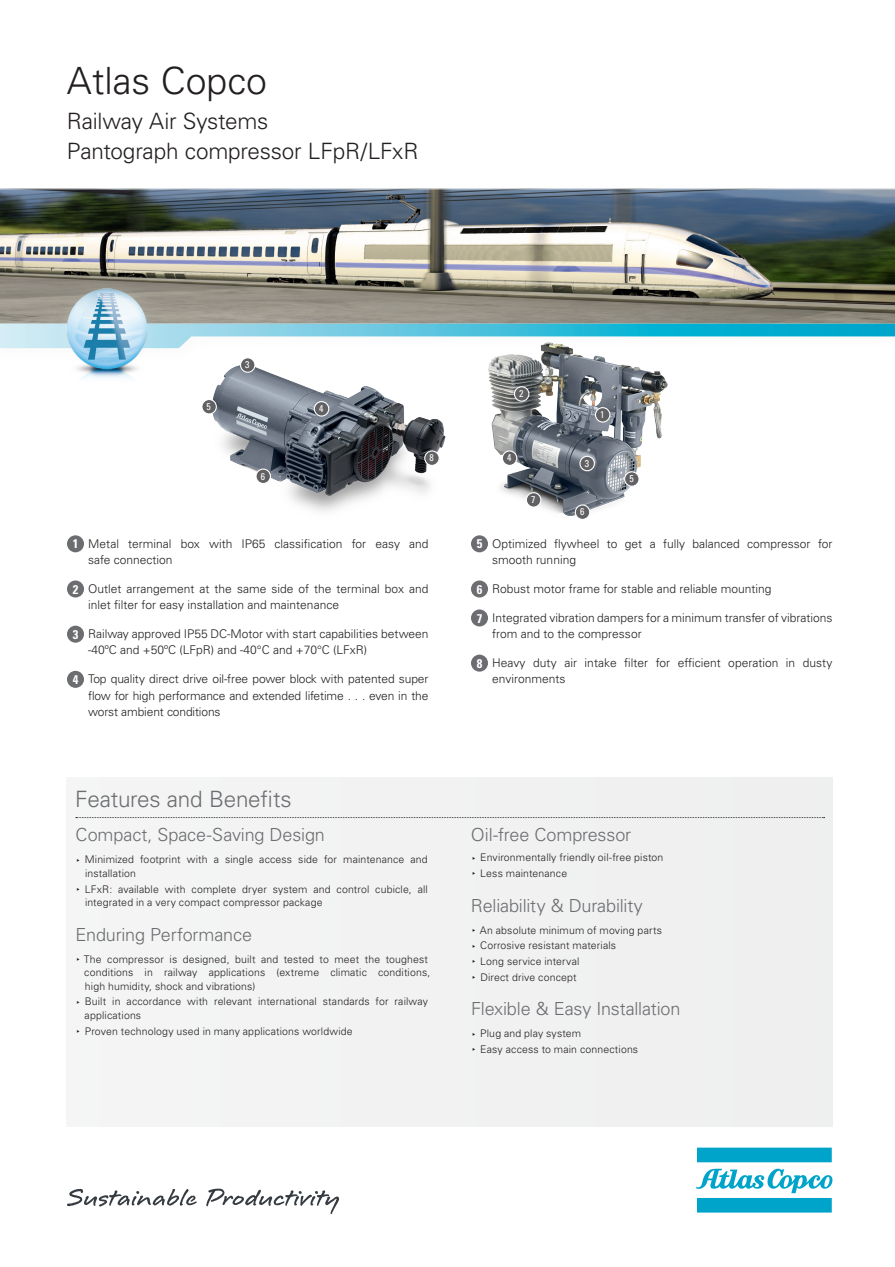
<style>
.page{position:relative;width:895px;height:1267px;background:#fff}
.page>*{position:absolute;margin:0;border:0;box-sizing:border-box;transform-origin:0 0}
.t1{font:300 37.5px "Univers LT Std";color:#231f20}
.t2{font:300 22.5px/30px "Univers LT Std";letter-spacing:-.01em;color:#231f20}
.t3{font:300 22.5px "Univers LT Std";letter-spacing:-.01em;color:#6c6d70}
.t4{font:300 18px "Univers LT Std";letter-spacing:-.01em;color:#6c6d70}
.t5{font:300 12px/16.2px "Univers LT Std";color:#231f20}
.t6{font:300 10.5px/13.5px "Univers LT Std";letter-spacing:.015em;color:#231f20}
.t7{font:condensed 9.9px "Univers LT Std";color:#fff}
.s1{font-weight:700;font-stretch:condensed;font-size:12.6px;color:#fff}
</style>
<div class="page">
<div style="left:67px;top:777px;width:765px;height:349px;background:#f2f2f2"></div>
<img style="left:212px;top:367px;width:234px;height:145px">
<img style="left:488px;top:367px;width:180px;height:149px">
<svg style="left:697px;top:1147px;width:135px;height:15px;background:#0ba7cc"></svg>
<svg style="left:696px;top:1168px;width:136px;height:44px"></svg>
<svg style="left:240px;top:358px;width:15px;height:14px"></svg>
<div style="left:240px;top:357px;width:15px;height:16px;border:1px solid #fff;border-radius:50%"></div>
<div style="left:202px;top:399px;width:14px;height:15px;background:#616164;border-radius:50%"></div>
<div style="left:201px;top:399px;width:16px;height:15px;border:1px solid #fff;border-radius:50%"></div>
<div style="left:256px;top:469px;width:14px;height:14px;background:#616164;border-radius:50%"></div>
<div style="left:255px;top:468px;width:16px;height:16px;border:1px solid #fff;border-radius:50%"></div>
<div style="left:425px;top:451px;width:14px;height:14px;background:#616164;border-radius:50%"></div>
<div style="left:424px;top:450px;width:16px;height:16px;border:1px solid #fff;border-radius:50%"></div>
<div style="left:625px;top:472px;width:14px;height:14px;background:#616164;border-radius:50%"></div>
<div style="left:624px;top:471px;width:15px;height:16px;border:1px solid #fff;border-radius:50%"></div>
<div style="left:595px;top:408px;width:15px;height:14px;background:#616164;border-radius:50%"></div>
<div style="left:595px;top:407px;width:15px;height:15px;border:1px solid #fff;border-radius:50%"></div>
<div style="left:580px;top:456px;width:14px;height:15px;background:#616164;border-radius:50%"></div>
<div style="left:579px;top:456px;width:16px;height:15px;border:1px solid #fff;border-radius:50%"></div>
<div style="left:575px;top:505px;width:15px;height:14px;background:#616164;border-radius:50%"></div>
<div style="left:575px;top:504px;width:15px;height:16px;border:1px solid #fff;border-radius:50%"></div>
<div style="left:526px;top:493px;width:15px;height:14px;background:#616164;border-radius:50%"></div>
<div style="left:526px;top:492px;width:15px;height:15px;border:1px solid #fff;border-radius:50%"></div>
<div style="left:502px;top:451px;width:15px;height:14px;background:#616164;border-radius:50%"></div>
<div style="left:502px;top:450px;width:15px;height:16px;border:1px solid #fff;border-radius:50%"></div>
<div style="left:514px;top:387px;width:15px;height:14px;background:#616164;border-radius:50%"></div>
<div style="left:514px;top:386px;width:15px;height:16px;border:1px solid #fff;border-radius:50%"></div>
<div style="left:314px;top:402px;width:15px;height:14px;background:#616164;border-radius:50%"></div>
<div style="left:314px;top:401px;width:15px;height:15px;border:1px solid #fff;border-radius:50%"></div>
<img style="left:0;top:188px;width:895px;height:125px">
<div style="left:0;top:313px;width:895px;height:54px;background:#231f20;opacity:.03"></div>
<svg style="left:0;top:324px;width:895px;height:24px"></svg>
<img style="left:48px;top:272px;width:114px;height:107px">
<svg style="left:67px;top:1188px;width:272px;height:26px"></svg>
<div style="left:67px;top:535px;width:17px;height:17px;background:#6c6d70;border-radius:50%"></div>
<div style="left:67px;top:580px;width:17px;height:17px;background:#6c6d70;border-radius:50%"></div>
<div style="left:67px;top:625px;width:17px;height:17px;background:#6c6d70;border-radius:50%"></div>
<div style="left:67px;top:671px;width:17px;height:17px;background:#6c6d70;border-radius:50%"></div>
<div style="left:471px;top:535px;width:17px;height:17px;background:#6c6d70;border-radius:50%"></div>
<div style="left:471px;top:580px;width:17px;height:17px;background:#6c6d70;border-radius:50%"></div>
<div style="left:471px;top:609px;width:17px;height:17px;background:#6c6d70;border-radius:50%"></div>
<div style="left:471px;top:654px;width:17px;height:17px;background:#6c6d70;border-radius:50%"></div>
<svg style="left:76px;top:817px;width:748px;height:1px"></svg>
<h1 class="t1" style="left:67px;top:58px;width:202px">Atlas Copco</h1>
<h2 class="t2" style="left:67px;top:106px;width:353px">Railway Air Systems<br>Pantograph compressor LFpR/LFxR</h2>
<p class="t7" style="left:207px;top:400px;width:6px">5</p>
<p class="t7" style="left:245px;top:358px;width:6px">3</p>
<p class="t7" style="left:261px;top:470px;width:6px">6</p>
<p class="t7" style="left:319px;top:402px;width:6px">4</p>
<p class="t7" style="left:429px;top:451px;width:6px">8</p>
<p class="t5" style="left:88px;top:535px;width:342px;text-indent:-16px"><span class="s1">1</span> Metal terminal box with IP65 classification for easy and safe connection</p>
<p class="t5" style="left:88px;top:580px;width:342px;text-indent:-16px"><span class="s1">2</span> Outlet arrangement at the same side of the terminal box and inlet filter for easy installation and maintenance</p>
<p class="t5" style="left:88px;top:626px;width:342px;text-indent:-16px"><span class="s1">3</span> Railway approved IP55 DC-Motor with start capabilities between -40ºC and +50ºC (LFpR) and -40°C and +70°C (LFxR)</p>
<p class="t5" style="left:88px;top:671px;width:342px;text-align:justify;text-indent:-16px"><span class="s1">4</span> Top quality direct drive oil-free power block with patented super flow for high performance and extended lifetime . . . even in the worst ambient conditions</p>
<h2 class="t3" style="left:75px;top:785px;width:218px">Features and Benefits</h2>
<h3 class="t4" style="left:76px;top:824px;width:251px">Compact, Space-Saving Design</h3>
<p class="t6" style="left:85px;top:853px;width:344px">Minimized footprint with a single access side for maintenance and installation</p>
<p class="t6" style="left:85px;top:882px;width:345px">LFxR: available with complete dryer system and control cubicle, all integrated in a very compact compressor package</p>
<h3 class="t4" style="left:75px;top:923px;width:178px">Enduring Performance</h3>
<p class="t6" style="left:84px;top:952px;width:348px">The compressor is designed, built and tested to meet the toughest conditions in railway applications (extreme climatic conditions, high humidity, shock and vibrations)</p>
<p class="t6" style="left:85px;top:995px;width:345px">Built in accordance with relevant international standards for railway applications</p>
<p class="t6" style="left:85px;top:1024px;width:270px">Proven technology used in many applications worldwide</p>
<p class="t7" style="left:519px;top:387px;width:6px">2</p>
<p class="t7" style="left:507px;top:451px;width:6px">4</p>
<p class="t7" style="left:531px;top:493px;width:6px">7</p>
<p class="t7" style="left:600px;top:408px;width:6px">1</p>
<p class="t7" style="left:585px;top:457px;width:6px">3</p>
<p class="t7" style="left:580px;top:505px;width:6px">6</p>
<p class="t7" style="left:629px;top:472px;width:6px">5</p>
<p class="t5" style="left:492px;top:535px;width:342px;text-indent:-16px"><span class="s1">5</span> Optimized flywheel to get a fully balanced compressor for smooth running</p>
<p class="t5" style="left:477px;top:580px;width:296px"><span class="s1">6</span> Robust motor frame for stable and reliable mounting</p>
<p class="t5" style="left:492px;top:609px;width:342px;text-indent:-16px"><span class="s1">7</span> Integrated vibration dampers for a minimum transfer of vibrations from and to the compressor</p>
<p class="t5" style="left:492px;top:655px;width:342px;text-indent:-16px"><span class="s1">8</span> Heavy duty air intake filter for efficient operation in dusty environments</p>
<h3 class="t4" style="left:471px;top:824px;width:162px">Oil-free Compressor</h3>
<p class="t6" style="left:480px;top:849px;width:185px;line-height:15.6px">Environmentally friendly oil-free piston<br>Less maintenance</p>
<h3 class="t4" style="left:471px;top:894px;width:173px">Reliability &amp; Durability</h3>
<p class="t6" style="left:480px;top:922px;width:184px;line-height:15.6px">An absolute minimum of moving parts<br>Corrosive resistant materials<br>Long service interval<br>Direct drive concept</p>
<h3 class="t4" style="left:471px;top:998px;width:211px">Flexible &amp; Easy Installation</h3>
<p class="t6" style="left:480px;top:1025px;width:159px;line-height:15.6px">Plug and play system<br>Easy access to main connections</p>
</div>
